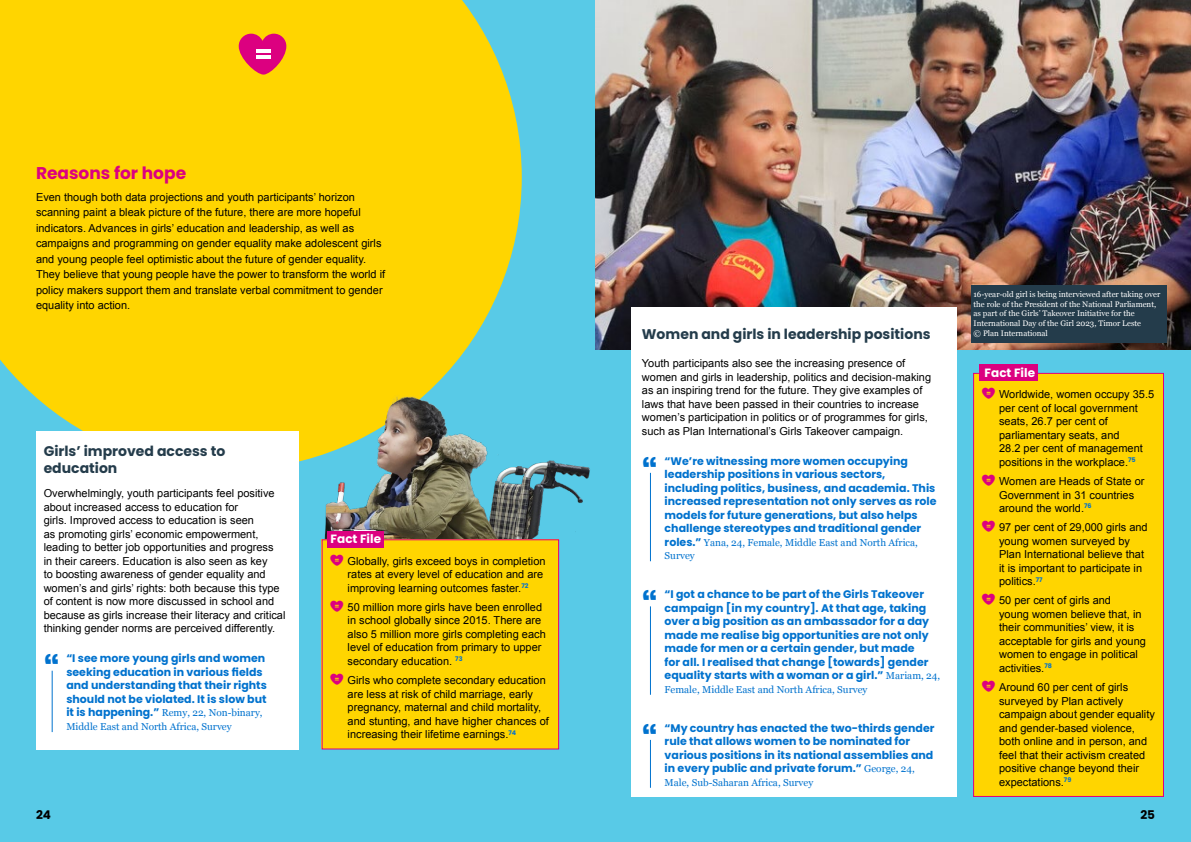
<style>
.page{position:relative;width:1191px;height:842px;background:#fff}
.page>*{position:absolute;margin:0;border:0;box-sizing:border-box;transform-origin:0 0}
.t1{font:700 37px "Poppins";color:#0072ce}
.t2{font:700 17px "Poppins";color:#dc0080}
.t3{font:700 14px/17px "Poppins";color:#243c4b}
.t4{font:700 12px "Poppins";color:#fff}
.t5{font:700 12px "Poppins";color:#000}
.t6{font:11px/13.5px "Arial";color:#000}
.t7{font:700 11px/13.5px "Poppins";color:#0072ce}
.t8{font:10px/13.5px "Georgia";color:#0072ce}
.t9{font:8px/9.6px "Georgia";color:#fff}
.s1{font-family:"Poppins";font-weight:700;font-size:11px}
.s2{font-family:"Georgia";font-weight:400;font-size:10px}
</style>
<div class="page">
<div style="left:0;top:0;width:595px;height:842px;background:#58cae7"></div>
<div style="left:595px;top:0;width:596px;height:842px;background:#58cae7"></div>
<div style="left:0;top:0;width:522px;height:470px;background:#ffd500"></div>
<img style="left:312px;top:379px;width:278px;height:186px">
<div style="left:321px;top:539px;width:238px;height:210px;background:#ffd500"></div>
<div style="left:974px;top:373px;width:190px;height:424px;background:#ffd500"></div>
<img style="left:595px;top:0;width:596px;height:349px">
<div style="left:36px;top:431px;width:262px;height:319px;background:#fff"></div>
<hr style="left:52px;top:671px;width:1px;height:61px;background:#0072ce">
<svg style="left:239px;top:34px;width:47px;height:41px;background:#e53c5d"></svg>
<hr style="left:256px;top:49px;width:14px;height:4px;background:#fff">
<hr style="left:256px;top:55px;width:14px;height:4px;background:#fff">
<div style="left:631px;top:308px;width:325px;height:489px;background:#fff"></div>
<hr style="left:650px;top:473px;width:1px;height:88px;background:#0072ce">
<hr style="left:650px;top:606px;width:1px;height:89px;background:#0072ce">
<hr style="left:650px;top:740px;width:1px;height:48px;background:#0072ce">
<div style="left:328px;top:531px;width:56px;height:16px;background:#dc0080"></div>
<div style="left:322px;top:539px;width:237px;height:210px;border:1px solid #dc0080"></div>
<div style="left:979px;top:364px;width:59px;height:17px;background:#dc0080"></div>
<div style="left:973px;top:373px;width:191px;height:424px;border:1px solid #dc0080"></div>
<div style="left:970px;top:285px;width:196px;height:58px;background:#243c4b"></div>
<h2 class="t2" style="left:36px;top:164px;width:152px">Reasons for hope</h2>
<p class="t6" style="left:36px;top:189px;width:351px;line-height:15.5px">Even though both data projections and youth participants’ horizon scanning paint a bleak picture of the future, there are more hopeful indicators. Advances in girls’ education and leadership, as well as campaigns and programming on gender equality make adolescent girls and young people feel optimistic about the future of gender equality.<br>They believe that young people have the power to transform the world if policy makers support them and translate verbal commitment to gender equality into action.</p>
<p class="t3" style="left:44px;top:442px;width:183px">Girls’ improved access to education</p>
<p class="t6" style="left:44px;top:487px;width:243px">Overwhelmingly, youth participants feel positive about increased access to education for<br>girls. Improved access to education is seen<br>as promoting girls’ economic empowerment, leading to better job opportunities and progress<br>in their careers. Education is also seen as key<br>to boosting awareness of gender equality and women’s and girls’ rights: both because this type of content is now more discussed in school and because as girls increase their literacy and critical thinking gender norms are perceived differently.</p>
<h1 class="t1" style="left:44px;top:651px;width:17px">Б</h1>
<p class="t7" style="left:66px;top:652px;width:202px">“I see more young girls and women seeking education in various fields and understanding that their rights should not be violated. It is slow but</p>
<p class="t8" style="left:66px;top:706px;width:198px"><span class="s1">it is happening.”</span> Remy, 22, Non-binary,<br>Middle East and North Africa, Survey</p>
<p class="t4" style="left:331px;top:532px;width:52px">Fact File</p>
<p class="t6" style="left:348px;top:554px;width:199px">Globally, girls exceed boys in completion rates at every level of education and are improving learning outcomes faster.<sup>72</sup></p>
<p class="t6" style="left:348px;top:600px;width:200px">50 million more girls have been enrolled in school globally since 2015. There are also 5 million more girls completing each level of education from primary to upper secondary education. <sup>73</sup></p>
<p class="t6" style="left:348px;top:674px;width:203px">Girls who complete secondary education are less at risk of child marriage, early pregnancy, maternal and child mortality, and stunting, and have higher chances of increasing their lifetime earnings.<sup>74</sup></p>
<p class="t3" style="left:642px;top:326px;width:290px">Women and girls in leadership positions</p>
<p class="t6" style="left:642px;top:357px;width:291px">Youth participants also see the increasing presence of women and girls in leadership, politics and decision-making as an inspiring trend for the future. They give examples of laws that have been passed in their countries to increase women’s participation in politics or of programmes for girls, such as Plan International’s Girls Takeover campaign.</p>
<h1 class="t1" style="left:642px;top:453px;width:17px">Б</h1>
<p class="t7" style="left:664px;top:454px;width:273px">“We’re witnessing more women occupying leadership positions in various sectors, including politics, business, and academia. This increased representation not only serves as role models for future generations, but also helps challenge stereotypes and traditional gender</p>
<p class="t8" style="left:664px;top:535px;width:255px"><span class="s1">roles.”</span> Yana, 24, Female, Middle East and North Africa,<br>Survey</p>
<h1 class="t1" style="left:642px;top:587px;width:17px">Б</h1>
<p class="t7" style="left:664px;top:587px;width:277px">“I got a chance to be part of the Girls Takeover campaign [in my country]. At that age, taking over a big position as an ambassador for a day made me realise big opportunities are not only made for men or a certain gender, but made<br>for all. I realised that change [towards] gender equality starts with a woman or a girl.” <span class="s2">Mariam, 24,</span></p>
<p class="t8" style="left:664px;top:682px;width:204px">Female, Middle East and North Africa, Survey</p>
<h1 class="t1" style="left:642px;top:720px;width:17px">Б</h1>
<p class="t7" style="left:664px;top:721px;width:271px">“My country has enacted the two-thirds gender rule that allows women to be nominated for various positions in its national assemblies and in every public and private forum.” <span class="s2">George, 24,</span></p>
<p class="t8" style="left:664px;top:775px;width:150px">Male, Sub-Saharan Africa, Survey</p>
<p class="t9" style="left:973px;top:289px;width:188px">16-year-old girl is being interviewed after taking over the role of the President of the National Parliament, as part of the Girls’ Takeover Initiative for the International Day of the Girl 2023, Timor Leste<br>© Plan International</p>
<p class="t4" style="left:984px;top:366px;width:52px">Fact File</p>
<p class="t6" style="left:999px;top:388px;width:157px">Worldwide, women occupy 35.5 per cent of local government seats, 26.7 per cent of parliamentary seats, and<br>28.2 per cent of management positions in the workplace.<sup>75</sup></p>
<p class="t6" style="left:999px;top:475px;width:147px">Women are Heads of State or<br>Government in 31 countries around the world.<sup>76</sup></p>
<p class="t6" style="left:999px;top:521px;width:150px">97 per cent of 29,000 girls and young women surveyed by<br>Plan International believe that it is important to participate in politics.<sup>77</sup></p>
<p class="t6" style="left:999px;top:594px;width:148px">50 per cent of girls and<br>young women believe that, in their communities’ view, it is acceptable for girls and young women to engage in political activities.<sup>78</sup></p>
<p class="t6" style="left:999px;top:681px;width:157px">Around 60 per cent of girls surveyed by Plan actively campaign about gender equality and gender-based violence, both online and in person, and feel that their activism created positive change beyond their expectations.<sup>79</sup></p>
<p class="t5" style="left:36px;top:807px;width:16px">24</p>
<p class="t5" style="left:1140px;top:807px;width:16px">25</p>
</div>
